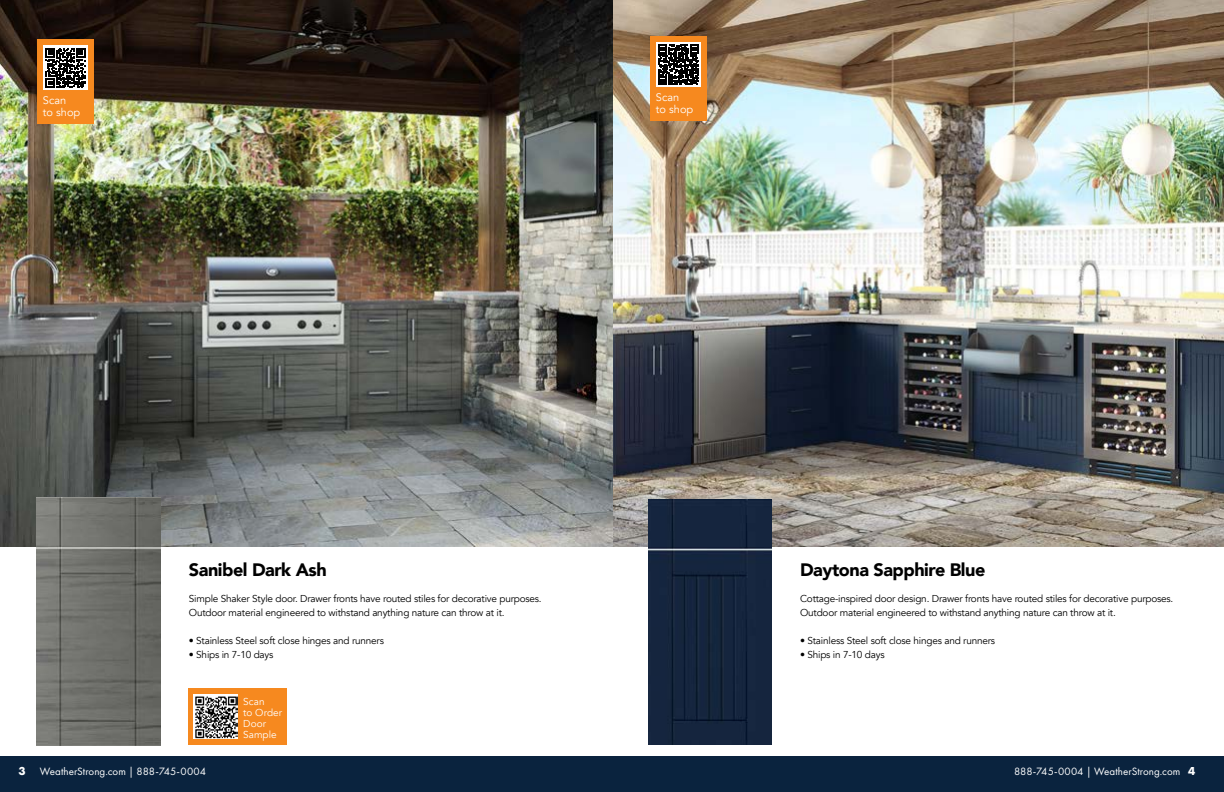
<style>
.page{position:relative;width:1224px;height:792px;background:#fff}
.page>*{position:absolute;margin:0;border:0;box-sizing:border-box;transform-origin:0 0}
.t1{font:900 18px "Avenir";letter-spacing:-.025em;color:#000}
.t2{font:11px "Futura PT";letter-spacing:.005em;color:#fff}
.t3{font:11px/12px "Avenir";letter-spacing:.005em;color:#fff}
.t4{font:10px/14px "Avenir";letter-spacing:-.02em;color:#000}
.t5{font:10px/11px "Avenir";letter-spacing:.005em;color:#fff}
.s1{font-weight:700;font-size:12px}
</style>
<div class="page">
<img style="left:0;top:0;width:1224px;height:546px">
<img style="left:36px;top:497px;width:124px;height:248px">
<div style="left:188px;top:689px;width:99px;height:56px;background:#f6891f"></div>
<svg style="left:193px;top:695px;width:45px;height:44px"></svg>
<img style="left:194px;top:695px;width:43px;height:43px">
<div style="left:37px;top:39px;width:57px;height:84px;background:#f6891f"></div>
<div style="left:43px;top:45px;width:45px;height:45px;background:#fff"></div>
<svg style="left:45px;top:48px;width:41px;height:40px"></svg>
<div style="left:0;top:756px;width:614px;height:36px;background:#0a233e"></div>
<img style="left:649px;top:500px;width:122px;height:245px">
<div style="left:612px;top:756px;width:612px;height:36px;background:#0a233e"></div>
<div style="left:650px;top:36px;width:57px;height:84px;background:#f6891f"></div>
<div style="left:656px;top:42px;width:45px;height:45px;background:#fff"></div>
<svg style="left:658px;top:44px;width:41px;height:1px"></svg>
<svg style="left:658px;top:45px;width:41px;height:40px"></svg>
<p class="t3" style="left:43px;top:94px;width:39px">Scan<br>to shop</p>
<p class="t3" style="left:656px;top:91px;width:39px">Scan<br>to shop</p>
<h1 class="t1" style="left:189px;top:554px;width:139px">Sanibel Dark Ash</h1>
<p class="t4" style="left:189px;top:592px;width:354px">Simple Shaker Style door. Drawer fronts have routed stiles for decorative purposes.<br>Outdoor material engineered to withstand anything nature can throw at it.</p>
<p class="t4" style="left:189px;top:634px;width:197px">• Stainless Steel soft close hinges and runners</p>
<p class="t4" style="left:189px;top:648px;width:86px">• Ships in 7-10 days</p>
<p class="t2" style="left:19px;top:765px;width:189px"><span class="s1">3</span> WeatherStrong.com | 888-745-0004</p>
<p class="t5" style="left:243px;top:696px;width:41px">Scan<br>to Order<br>Door<br>Sample</p>
<h1 class="t1" style="left:800px;top:554px;width:187px">Daytona Sapphire Blue</h1>
<p class="t4" style="left:800px;top:592px;width:375px">Cottage-inspired door design. Drawer fronts have routed stiles for decorative purposes.<br>Outdoor material engineered to withstand anything nature can throw at it.</p>
<p class="t4" style="left:800px;top:634px;width:197px">• Stainless Steel soft close hinges and runners</p>
<p class="t4" style="left:800px;top:648px;width:86px">• Ships in 7-10 days</p>
<p class="t2" style="left:1014px;top:765px;width:183px">888-745-0004 | WeatherStrong.com <span class="s1">4</span></p>
</div>
